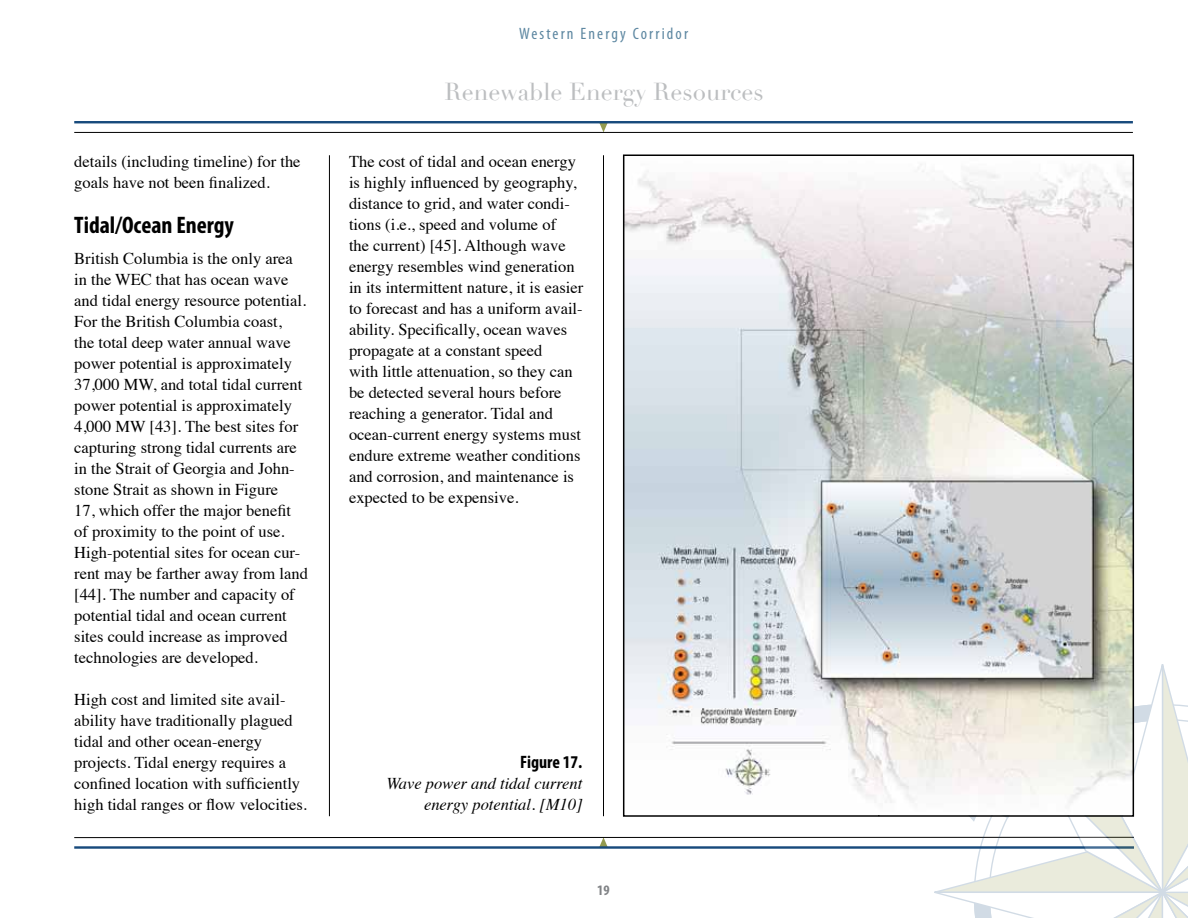
<style>
.page{position:relative;width:1188px;height:918px;background:#fff}
.page>*{position:absolute;margin:0;border:0;box-sizing:border-box;transform-origin:0 0}
.t1{font:24px "Didot";color:#bcbec0}
.t2{font:700 condensed 24px "Myriad Pro";color:#000}
.t3{font:700 condensed 18px "Myriad Pro";color:#000}
.t4{font:16.5px/21px "Times";color:#000}
.t5{font:italic 16.5px/21px "Times";color:#000;text-align:right}
.t6{font:condensed 16.5px "Myriad Pro";letter-spacing:.13em;color:#5d87a1}
.t7{font:700 condensed 14.55px "Myriad Pro";color:#808285}
</style>
<div class="page">
<svg style="left:599px;top:123px;width:9px;height:9px"></svg>
<svg style="left:599px;top:838px;width:9px;height:8px"></svg>
<hr style="left:74px;top:121px;width:1059px;height:2px;background:#174a7c">
<hr style="left:74px;top:846px;width:1060px;height:3px;background:#174a7c">
<hr style="left:74px;top:132px;width:1059px;height:1px;background:#000">
<hr style="left:74px;top:837px;width:1060px;height:1px;background:#000">
<hr style="left:603px;top:155px;width:1px;height:661px;background:#000">
<hr style="left:329px;top:155px;width:1px;height:661px;background:#000">
<svg style="left:930px;top:660px;width:258px;height:258px"></svg>
<img style="left:626px;top:164px;width:505px;height:650px">
<div style="left:623px;top:154px;width:511px;height:663px;border:2px solid #000"></div>
<p class="t4" style="left:74px;top:149px;width:228px">details (including timeline) for the goals have not been finalized.</p>
<h1 class="t2" style="left:74px;top:210px;width:161px">Tidal/Ocean Energy</h1>
<p class="t4" style="left:74px;top:247px;width:235px">British Columbia is the only area in the WEC that has ocean wave and tidal energy resource potential.<br>For the British Columbia coast,<br>the total deep water annual wave power potential is approximately 37,000 MW, and total tidal current power potential is approximately 4,000 MW [43]. The best sites for capturing strong tidal currents are in the Strait of Georgia and John&shy;stone Strait as shown in Figure<br>17, which offer the major benefit of proximity to the point of use.<br>High-potential sites for ocean cur&shy;rent may be farther away from land [44]. The number and capacity of potential tidal and ocean current sites could increase as improved technologies are developed.</p>
<p class="t4" style="left:74px;top:688px;width:234px">High cost and limited site avail&shy;ability have traditionally plagued tidal and other ocean-energy projects. Tidal energy requires a confined location with sufficiently high tidal ranges or flow velocities.</p>
<p class="t6" style="left:519px;top:24px;width:171px">Western Energy Corridor</p>
<h1 class="t1" style="left:444px;top:77px;width:321px">Renewable Energy Resources</h1>
<p class="t4" style="left:349px;top:149px;width:236px">The cost of tidal and ocean energy is highly influenced by geography, distance to grid, and water condi&shy;tions (i.e., speed and volume of<br>the current) [45]. Although wave energy resembles wind generation in its intermittent nature, it is easier to forecast and has a uniform avail&shy;ability. Specifically, ocean waves propagate at a constant speed<br>with little attenuation, so they can be detected several hours before reaching a generator. Tidal and ocean-current energy systems must endure extreme weather conditions and corrosion, and maintenance is expected to be expensive.</p>
<p class="t3" style="left:520px;top:751px;width:64px">Figure 17.</p>
<p class="t5" style="left:387px;top:772px;width:197px">Wave power and tidal current energy potential. [M10]</p>
<p class="t7" style="left:597px;top:881px;width:14px">19</p>
</div>
